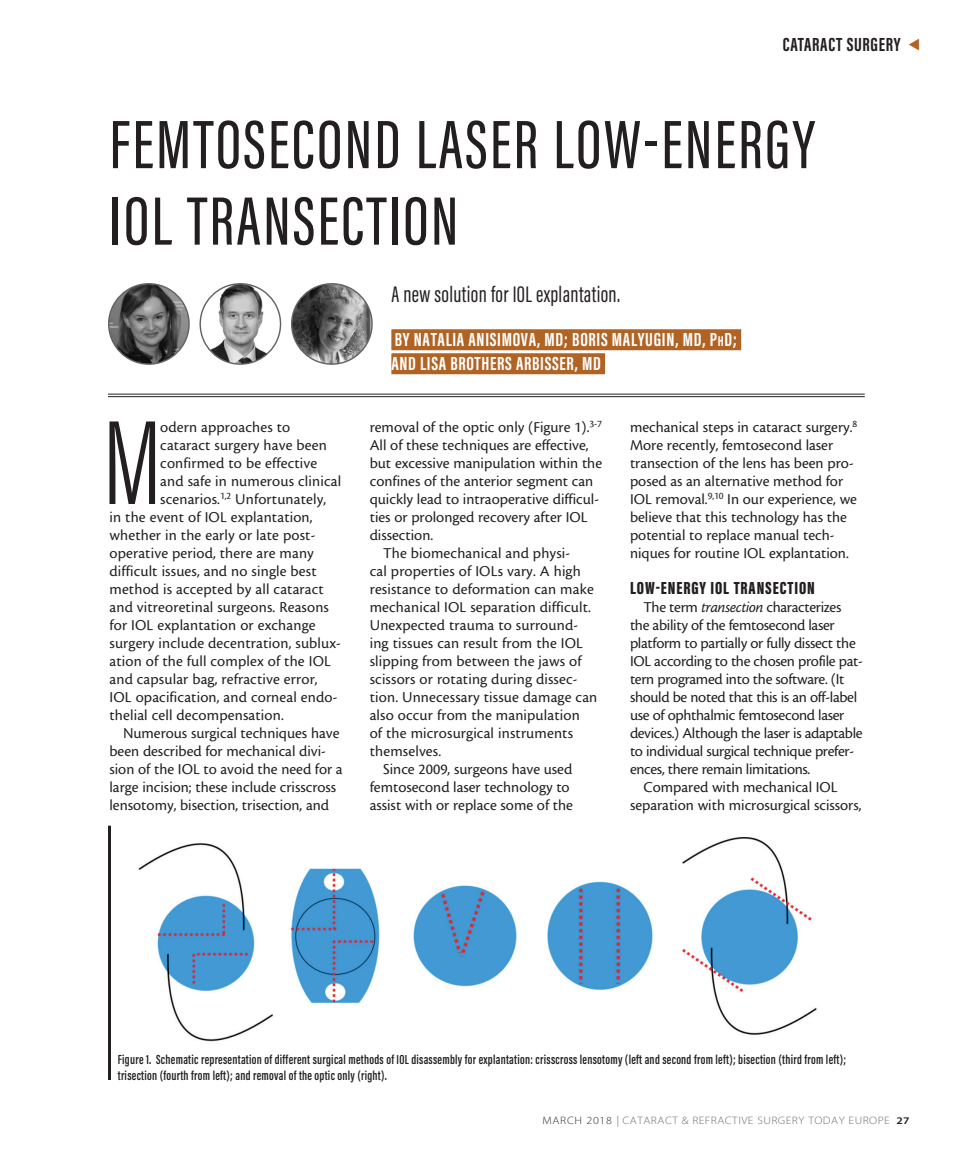
<style>
.page{position:relative;width:972px;height:1161px;background:#fff}
.page>*{position:absolute;margin:0;border:0;box-sizing:border-box;transform-origin:0 0}
.body_first{font:300 123.6px "Acumin Pro Extra Cond";color:#231f20}
.headline{font:500 70.5px/76.5px "Acumin Pro Extra Cond";letter-spacing:.035em;color:#231f20}
.deck{font:23.25px "Acumin Pro Extra Cond";letter-spacing:.015em;color:#231f20}
.author{font:700 19.5px/24px "Acumin Pro Extra Cond";letter-spacing:.035em;color:#fff}
.t1{font:700 19.5px "Acumin Pro Extra Cond";letter-spacing:.035em;color:#231f20}
.subhead{font:900 18px "Acumin Pro Extra Cond";letter-spacing:.05em;color:#231f20}
.body{font:15.75px/18px "Cronos MM 408 10";color:#231f20}
.body_first-2{font:15.75px "Cronos MM 408 10";letter-spacing:.01em;color:#231f20}
.body-2{font:15.75px/18px "Cronos MM 408 10";letter-spacing:-.02em;color:#231f20}
.t2{font:600 13.5px/16.5px "Acumin Pro Extra Cond";letter-spacing:.02em;color:#231f20}
.t3{font:10.8px "Myriad MM 215 600";letter-spacing:.04em;color:#6c6d70;scale:1.11 1}
.s1{font-size:14.7px}
.s2{font-family:"Cronos MM It 408 10"}
.s3{color:#312f30}
.s4{font-family:"Myriad MM 400 600";color:#939598}
.s5{font-family:"Myriad MM 565 600";font-size:10.2px;color:#231f20}
</style>
<div class="page">
<div style="left:391px;top:329px;width:350px;height:21px;background:#b16323"></div>
<div style="left:391px;top:353px;width:214px;height:21px;background:#b16323"></div>
<hr style="left:108px;top:394px;width:757px;height:1px;background:#231f20">
<hr style="left:108px;top:396px;width:757px;height:1px;background:#231f20">
<img style="left:109px;top:284px;width:80px;height:80px;border-radius:40px">
<div style="left:108px;top:283px;width:82px;height:82px;border:1px solid #636366;border-radius:50%"></div>
<img style="left:138px;top:837px;width:679px;height:205px">
<hr style="left:108px;top:826px;width:3px;height:254px;background:#231f20">
<img style="left:200px;top:284px;width:81px;height:80px;border-radius:40px">
<div style="left:199px;top:283px;width:82px;height:82px;border:1px solid #636366;border-radius:50%"></div>
<img style="left:292px;top:284px;width:80px;height:80px;border-radius:40px">
<div style="left:291px;top:283px;width:82px;height:82px;border:1px solid #636366;border-radius:50%"></div>
<p class="t1" style="left:783px;top:32px;width:119px">CATARACT SURGERY</p>
<p class="headline" style="left:110px;top:106px;width:707px">FEMTOSECOND LASER LOW-ENERGY<br>IOL TRANSECTION</p>
<p class="deck" style="left:391px;top:280px;width:230px">A new solution for IOL explantation.</p>
<p class="author" style="left:391px;top:327px;width:347px">BY NATALIA ANISIMOVA, MD; BORIS MALYUGIN, MD, P<span class="s1">h</span>D;<br>AND LISA BROTHERS ARBISSER, MD</p>
<h2 class="headline" style="left:109px;top:106px;width:198px">H ADLINE</h2>
<p class="body_first" style="left:103px;top:389px;width:60px">M</p>
<p class="body_first-2" style="left:160px;top:419px;width:132px">odern approaches to</p>
<p class="body_first-2" style="left:160px;top:437px;width:168px">cataract surgery have been</p>
<p class="body_first-2" style="left:160px;top:455px;width:159px">confirmed to be effective</p>
<p class="body_first-2" style="left:160px;top:473px;width:182px">and safe in numerous clinical</p>
<p class="body_first-2" style="left:160px;top:491px;width:168px">scenarios.<sup>1,2</sup> Unfortunately,</p>
<p class="body_first-2" style="left:110px;top:509px;width:205px">in the event of IOL explantation,</p>
<p class="body_first-2" style="left:110px;top:527px;width:208px">whether in the early or late post-</p>
<p class="body_first-2" style="left:110px;top:545px;width:206px">operative period, there are many</p>
<p class="body_first-2" style="left:110px;top:563px;width:209px">difficult issues, and no single best</p>
<p class="body_first-2" style="left:110px;top:581px;width:216px">method is accepted by all cataract</p>
<p class="body_first-2" style="left:110px;top:599px;width:221px">and vitreoretinal surgeons. Reasons</p>
<p class="body_first-2" style="left:110px;top:617px;width:208px">for IOL explantation or exchange</p>
<p class="body_first-2" style="left:110px;top:635px;width:233px">surgery include decentration, sublux-</p>
<p class="body_first-2" style="left:110px;top:653px;width:223px">ation of the full complex of the IOL</p>
<p class="body_first-2" style="left:110px;top:671px;width:210px">and capsular bag, refractive error,</p>
<p class="body_first-2" style="left:110px;top:689px;width:230px">IOL opacification, and corneal endo-</p>
<p class="body_first-2" style="left:110px;top:707px;width:176px">thelial cell decompensation.</p>
<p class="body" style="left:110px;top:724px;width:235px;text-indent:14px">Numerous surgical techniques have been described for mechanical divi&shy;sion of the IOL to avoid the need for a large incision; these include crisscross lensotomy, bisection, trisection, and</p>
<p class="body" style="left:370px;top:418px;width:234px">removal of the optic only (Figure 1).<sup>3-7<br></sup>All of these techniques are effective, but excessive manipulation within the confines of the anterior segment can quickly lead to intraoperative difficul&shy;ties or prolonged recovery after IOL dissection.</p>
<p class="body" style="left:370px;top:544px;width:229px;text-indent:14px">The biomechanical and physi-<br>cal properties of IOLs vary. A high resistance to deformation can make mechanical IOL separation difficult.<br>Unexpected trauma to surround&shy;ing tissues can result from the IOL slipping from between the jaws of scissors or rotating during dissec&shy;tion. Unnecessary tissue damage can also occur from the manipulation<br>of the microsurgical instruments themselves.</p>
<p class="body" style="left:370px;top:760px;width:205px;text-indent:14px">Since 2009, surgeons have used femtosecond laser technology to assist with or replace some of the</p>
<p class="body" style="left:630px;top:418px;width:229px">mechanical steps in cataract surgery.<sup>8<br></sup>More recently, femtosecond laser transection of the lens has been pro&shy;posed as an alternative method for IOL removal.<sup>9,10</sup> In our experience, we believe that this technology has the potential to replace manual tech&shy;niques for routine IOL explantation.</p>
<p class="subhead" style="left:630px;top:577px;width:186px">LOW-ENERGY IOL TRANSECTION</p>
<p class="body-2" style="left:630px;top:598px;width:234px;text-indent:13px">The term <span class="s2">transection</span> characterizes the ability of the femtosecond laser platform to partially or fully dissect the IOL according to the chosen profile pat&shy;tern programed into the software. (It should be noted that this is an off-label use of ophthalmic femtosecond laser devices.) Although the laser is adaptable to individual surgical technique prefer&shy;ences, there remain limitations.</p>
<p class="body" style="left:630px;top:778px;width:233px;text-indent:14px">Compared with mechanical IOL separation with microsurgical scissors,</p>
<p class="t2" style="left:118px;top:1051px;width:730px">Figure 1. Schematic representation of different surgical methods of IOL disassembly for explantation: crisscross lensotomy (left and second from left); bisection (third from left); trisection (fourth from left); and removal of the optic only (right).</p>
<p class="t3" style="left:542px;top:1115px;width:332px"><span class="s3">MARCH 2018</span> <span class="s4">|</span> CATARACT &amp; REFRACTIVE SURGERY TODAY EUROPE <span class="s5">27</span></p>
</div>
